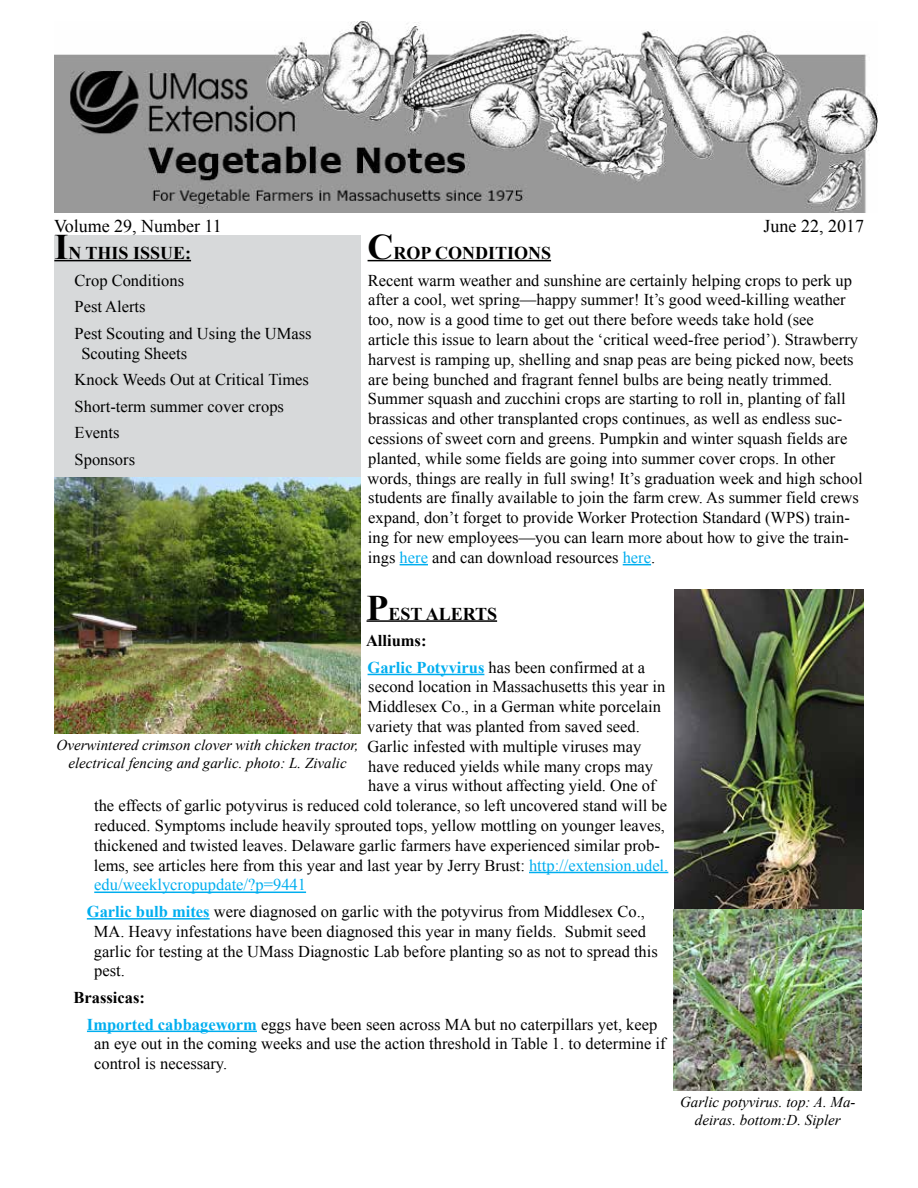
<style>
.page{position:relative;width:918px;height:1188px;background:#fff}
.page>*{position:absolute;margin:0;border:0;box-sizing:border-box;transform-origin:0 0}
.t1{font:700 18px "Times New Roman";color:#000}
.t2{font:18px "Times New Roman";color:#000}
.t3{font:16.5px/19.8px "Times New Roman";color:#000}
.t4{font:16.5px "Times New Roman";color:#00aeef}
.t5{font:italic 15px/18px "Times New Roman";color:#000;text-align:center}
.s1{font-size:36px}
.s2{color:#00aeef}
.s3{font-weight:700}
.s4{font-weight:700;color:#00aeef}
</style>
<div class="page">
<hr style="left:368px;top:260px;width:183px;height:1px;background:#000">
<svg style="left:400px;top:564px;width:28px;height:1px"></svg>
<svg style="left:623px;top:564px;width:28px;height:1px"></svg>
<hr style="left:367px;top:620px;width:130px;height:2px;background:#000">
<hr style="left:368px;top:674px;width:116px;height:1px;background:#00aeef">
<hr style="left:529px;top:872px;width:139px;height:1px;background:#00aeef">
<hr style="left:94px;top:892px;width:212px;height:1px;background:#00aeef">
<hr style="left:87px;top:918px;width:123px;height:2px;background:#00aeef">
<hr style="left:87px;top:1031px;width:170px;height:1px;background:#00aeef">
<div style="left:54px;top:235px;width:307px;height:242px;background:#d7d9da"></div>
<hr style="left:54px;top:260px;width:137px;height:1px;background:#000">
<img style="left:675px;top:590px;width:189px;height:319px">
<img style="left:674px;top:909px;width:188px;height:181px">
<img style="left:54px;top:477px;width:307px;height:256px">
<img style="left:54px;top:21px;width:824px;height:192px">
<p class="t2" style="left:54px;top:213px;width:169px">Volume 29, Number 11</p>
<p class="t2" style="left:764px;top:213px;width:102px">June 22, 2017</p>
<p class="t1" style="left:368px;top:241px;width:185px"><span class="s1">C</span>ROP CONDITIONS</p>
<p class="t3" style="left:367px;top:270px;width:497px">Recent warm weather and sunshine are certainly helping crops to perk up after a cool, wet spring—happy summer! It’s good weed-killing weather too, now is a good time to get out there before weeds take hold (see<br>article this issue to learn about the ‘critical weed-free period’). Strawberry harvest is ramping up, shelling and snap peas are being picked now, beets are being bunched and fragrant fennel bulbs are being neatly trimmed.<br>Summer squash and zucchini crops are starting to roll in, planting of fall brassicas and other transplanted crops continues, as well as endless suc&shy;cessions of sweet corn and greens. Pumpkin and winter squash fields are planted, while some fields are going into summer cover crops. In other words, things are really in full swing! It’s graduation week and high school students are finally available to join the farm crew. As summer field crews expand, don’t forget to provide Worker Protection Standard (WPS) train&shy;ing for new employees—you can learn more about how to give the train&shy;ings <span class="s2">here</span> and can download resources <span class="s2">here</span>.</p>
<p class="t1" style="left:367px;top:601px;width:132px"><span class="s1">P</span>EST ALERTS</p>
<p class="t3" style="left:366px;top:627px;width:281px;line-height:26.5px"><span class="s3">Alliums:<br></span><span class="s4">Garlic Potyvirus</span> has been confirmed at a</p>
<p class="t3" style="left:368px;top:677px;width:298px">second location in Massachusetts this year in</p>
<p class="t3" style="left:368px;top:697px;width:295px">Middlesex Co., in a German white porcelain</p>
<p class="t3" style="left:367px;top:716px;width:274px">variety that was planted from saved seed.</p>
<p class="t3" style="left:368px;top:736px;width:275px">Garlic infested with multiple viruses may</p>
<p class="t3" style="left:368px;top:756px;width:287px">have reduced yields while many crops may</p>
<p class="t3" style="left:368px;top:776px;width:289px">have a virus without affecting yield. One of</p>
<p class="t3" style="left:94px;top:796px;width:574px">the effects of garlic potyvirus is reduced cold tolerance, so left uncovered stand will be</p>
<p class="t3" style="left:94px;top:815px;width:572px">reduced. Symptoms include heavily sprouted tops, yellow mottling on younger leaves,</p>
<p class="t3" style="left:94px;top:835px;width:567px">thickened and twisted leaves. Delaware garlic farmers have experienced similar prob-</p>
<p class="t3" style="left:94px;top:855px;width:576px">lems, see articles here from this year and last year by Jerry Brust: <span class="s2">http://extension.udel.</span></p>
<p class="t4" style="left:94px;top:874px;width:213px">edu/weeklycropupdate/?p=9441</p>
<p class="t3" style="left:94px;top:901px;width:566px;text-indent:-7px"><span class="s4">Garlic bulb mites</span> were diagnosed on garlic with the potyvirus from Middlesex Co., MA. Heavy infestations have been diagnosed this year in many fields. Submit seed garlic for testing at the UMass Diagnostic Lab before planting so as not to spread this pest.</p>
<p class="t3" style="left:87px;top:984px;width:572px;line-height:26.5px;text-indent:-13px"><span class="s3">Brassicas:<br></span><span class="s4">Imported cabbageworm</span> eggs have been seen across MA but no caterpillars yet, keep</p>
<p class="t3" style="left:94px;top:1034px;width:573px">an eye out in the coming weeks and use the action threshold in Table 1. to determine if control is necessary.</p>
<p class="t1" style="left:54px;top:241px;width:138px"><span class="s1">I</span>N THIS ISSUE:</p>
<p class="t3" style="left:75px;top:267px;width:238px;line-height:26.5px">Crop Conditions<br>Pest Alerts<br>Pest Scouting and Using the UMass</p>
<p class="t3" style="left:75px;top:340px;width:236px;line-height:26.5px;text-indent:7px">Scouting Sheets<br>Knock Weeds Out at Critical Times<br>Short-term summer cover crops<br>Events<br>Sponsors</p>
<p class="t5" style="left:57px;top:736px;width:303px">Overwintered crimson clover with chicken tractor, electrical fencing and garlic. photo: L. Zivalic</p>
<p class="t5" style="left:680px;top:1093px;width:177px">Garlic potyvirus. top: A. Ma&shy;deiras. bottom:D. Sipler</p>
</div>
